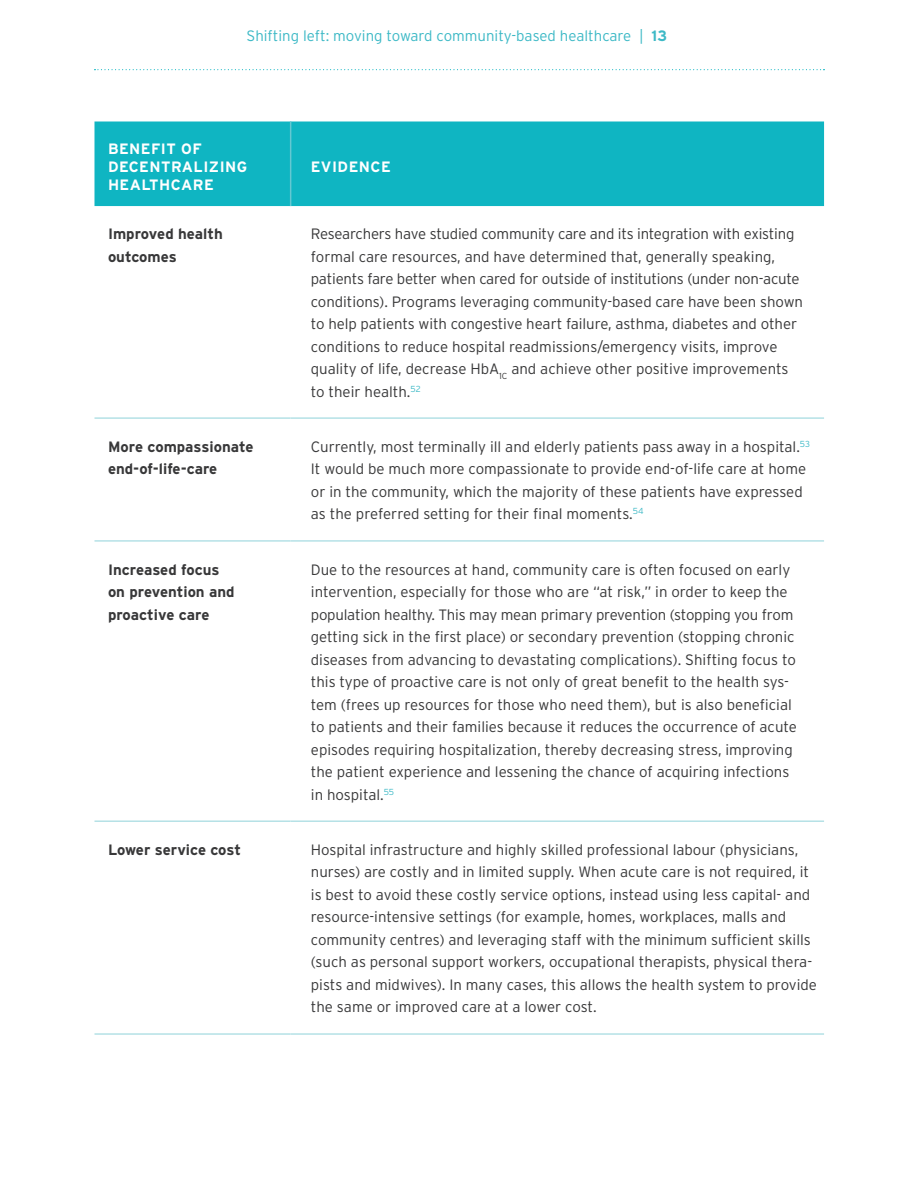
<style>
.page{position:relative;width:918px;height:1188px;background:#fff}
.page>*{position:absolute;margin:0;border:0;box-sizing:border-box;transform-origin:0 0}
.t1{font:300 15px/22.5px "Interstate";color:#383839}
.t2{font:700 15px/22.5px "Interstate";color:#383839}
.t3{font:300 15px "Interstate";color:#3db9c6}
.t4{font:700 15px/18px "Interstate";letter-spacing:.03em;color:#fff}
.s1{font-weight:700}
</style>
<div class="page">
<svg style="left:94px;top:69px;width:731px;height:1px"></svg>
<div style="left:94px;top:122px;width:730px;height:84px;background:#0fb5c2"></div>
<hr style="left:94px;top:417px;width:197px;height:2px;background:#b4e1e6">
<hr style="left:291px;top:417px;width:533px;height:2px;background:#b4e1e6">
<hr style="left:94px;top:540px;width:197px;height:2px;background:#b4e1e6">
<hr style="left:291px;top:540px;width:533px;height:2px;background:#b4e1e6">
<hr style="left:94px;top:820px;width:197px;height:2px;background:#b4e1e6">
<hr style="left:291px;top:820px;width:533px;height:2px;background:#b4e1e6">
<hr style="left:94px;top:1033px;width:197px;height:2px;background:#b4e1e6">
<hr style="left:291px;top:1033px;width:533px;height:2px;background:#b4e1e6">
<hr style="left:290px;top:122px;width:1px;height:84px;background:#64c8d2">
<p class="t3" style="left:246px;top:27px;width:422px">Shifting left: moving toward community-based healthcare | <span class="s1">13</span></p>
<p class="t4" style="left:108px;top:139px;width:141px">BENEFIT OF<br>DECENTRALIZING<br>HEALTHCARE</p>
<p class="t4" style="left:311px;top:157px;width:81px">EVIDENCE</p>
<p class="t2" style="left:108px;top:222px;width:116px">Improved health outcomes</p>
<p class="t1" style="left:311px;top:222px;width:494px">Researchers have studied community care and its integration with existing formal care resources, and have determined that, generally speaking, patients fare better when cared for outside of institutions (under non-acute conditions). Programs leveraging community-based care have been shown to help patients with congestive heart failure, asthma, diabetes and other conditions to reduce hospital readmissions/emergency visits, improve quality of life, decrease HbA<sub>1C</sub> and achieve other positive improvements to their health.<sup>52</sup></p>
<p class="t2" style="left:108px;top:435px;width:147px">More compassionate end-of-life-care</p>
<p class="t1" style="left:311px;top:435px;width:501px">Currently, most terminally ill and elderly patients pass away in a hospital.<sup>53<br></sup>It would be much more compassionate to provide end-of-life care at home or in the community, which the majority of these patients have expressed as the preferred setting for their final moments.<sup>54</sup></p>
<p class="t2" style="left:108px;top:558px;width:128px">Increased focus on prevention and proactive care</p>
<p class="t1" style="left:311px;top:558px;width:487px">Due to the resources at hand, community care is often focused on early intervention, especially for those who are “at risk,” in order to keep the population healthy. This may mean primary prevention (stopping you from getting sick in the first place) or secondary prevention (stopping chronic diseases from advancing to devastating complications). Shifting focus to this type of proactive care is not only of great benefit to the health sys&shy;tem (frees up resources for those who need them), but is also beneficial to patients and their families because it reduces the occurrence of acute episodes requiring hospitalization, thereby decreasing stress, improving the patient experience and lessening the chance of acquiring infections in hospital.<sup>55</sup></p>
<p class="t2" style="left:108px;top:838px;width:135px">Lower service cost</p>
<p class="t1" style="left:311px;top:838px;width:508px">Hospital infrastructure and highly skilled professional labour (physicians, nurses) are costly and in limited supply. When acute care is not required, it is best to avoid these costly service options, instead using less capital- and resource-intensive settings (for example, homes, workplaces, malls and community centres) and leveraging staff with the minimum sufficient skills (such as personal support workers, occupational therapists, physical thera&shy;pists and midwives). In many cases, this allows the health system to provide the same or improved care at a lower cost.</p>
</div>
